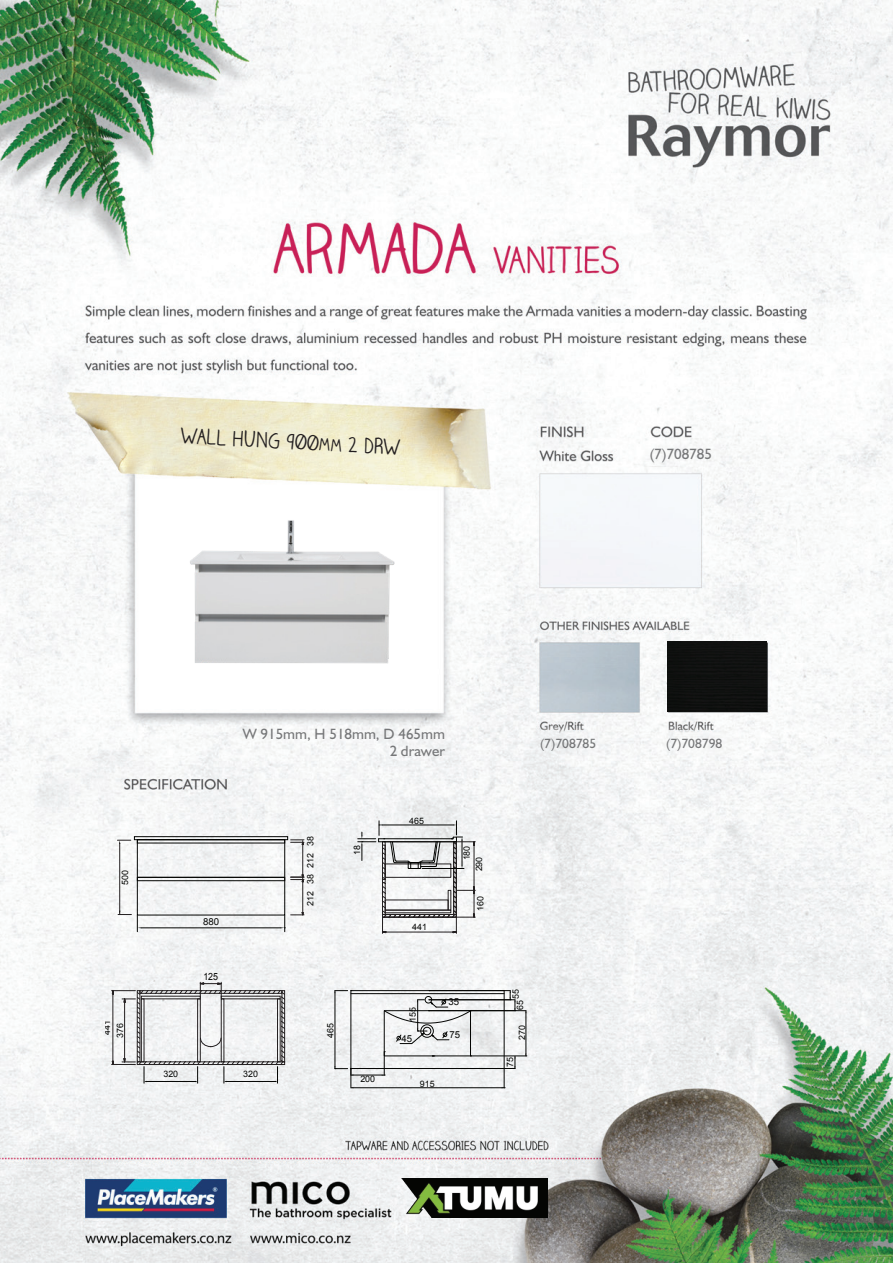
<style>
.page{position:relative;width:893px;height:1263px;background:#fff}
.page>*{position:absolute;margin:0;border:0;box-sizing:border-box;transform-origin:0 0}
.t1{font:21px "Claire Hand";color:#231f20}
.t2{font:15px/17.4px "Humanist 521 BT";color:#57585a;text-align:right}
.t3{font:13.5px "Humanist 521 BT";color:#57585a}
.t4{font:9.9px "Arial";color:#040503;scale:.9 1}
.t5{font:9.6px "Arial";color:#040503}
.t6{font:8.85px/12.3px "Arial";color:#040503}
.s1{font-size:16.5px}
</style>
<div class="page">
<img style="left:0;top:0;width:893px;height:1263px">
<div style="left:668px;top:642px;width:99px;height:69px;background:#101110"></div>
<img style="left:401px;top:1178px;width:146px;height:39px">
<img style="left:184px;top:503px;width:214px;height:182px">
<hr style="left:504px;top:991px;width:1px;height:77px;background:#040503">
<hr style="left:351px;top:990px;width:153px;height:1px;background:#040503">
<hr style="left:351px;top:993px;width:153px;height:1px;background:#040503">
<hr style="left:351px;top:991px;width:1px;height:77px;background:#040503">
<hr style="left:351px;top:1068px;width:153px;height:1px;background:#040503">
<div style="left:425px;top:996px;width:7px;height:7px;border:1px solid #040503;border-radius:50%"></div>
<hr style="left:351px;top:1087px;width:153px;height:1px;background:#040503">
<hr style="left:351px;top:1075px;width:33px;height:1px;background:#040503">
<hr style="left:471px;top:1010px;width:55px;height:1px;background:#040503">
<hr style="left:471px;top:1056px;width:55px;height:1px;background:#040503">
<hr style="left:460px;top:1068px;width:55px;height:1px;background:#040503">
<hr style="left:526px;top:1011px;width:1px;height:44px;background:#040503">
<hr style="left:335px;top:991px;width:1px;height:77px;background:#040503">
<hr style="left:429px;top:990px;width:81px;height:1px;background:#040503">
<hr style="left:429px;top:999px;width:86px;height:1px;background:#040503">
<svg style="left:502px;top:1069px;width:3px;height:20px"></svg>
<svg style="left:334px;top:1066px;width:19px;height:23px"></svg>
<svg style="left:334px;top:990px;width:18px;height:3px"></svg>
<svg style="left:382px;top:1051px;width:3px;height:25px"></svg>
<svg style="left:514px;top:1056px;width:2px;height:13px"></svg>
<svg style="left:510px;top:990px;width:6px;height:20px"></svg>
<svg style="left:384px;top:998px;width:87px;height:46px"></svg>
<div style="left:134px;top:836px;width:154px;height:4px;border:1px solid #040503"></div>
<div style="left:137px;top:839px;width:148px;height:76px;border:1px solid #040503"></div>
<div style="left:137px;top:839px;width:148px;height:4px;border:1px solid #040503"></div>
<div style="left:137px;top:877px;width:148px;height:4px;border:1px solid #040503"></div>
<hr style="left:137px;top:877px;width:148px;height:1px;background:#040503">
<hr style="left:142px;top:927px;width:138px;height:1px;background:#040503">
<svg style="left:137px;top:915px;width:5px;height:17px"></svg>
<svg style="left:280px;top:915px;width:5px;height:17px"></svg>
<hr style="left:119px;top:843px;width:1px;height:71px;background:#231f20">
<svg style="left:117px;top:840px;width:14px;height:4px"></svg>
<svg style="left:118px;top:911px;width:13px;height:4px"></svg>
<hr style="left:302px;top:881px;width:1px;height:31px;background:#231f20">
<svg style="left:291px;top:912px;width:13px;height:4px"></svg>
<hr style="left:302px;top:844px;width:1px;height:31px;background:#231f20">
<svg style="left:291px;top:839px;width:13px;height:7px"></svg>
<svg style="left:291px;top:875px;width:13px;height:8px"></svg>
<svg style="left:358px;top:821px;width:117px;height:112px"></svg>
<svg style="left:112px;top:982px;width:173px;height:101px"></svg>
<h1 class="t1" style="left:181px;top:422px;width:221px;rotate:3deg">WALL HUNG 900<span class="s1">mm</span> 2 DRW</h1>
<h2 class="t2" style="left:650px;top:445px;width:64px">(7)708785</h2>
<p class="t6" style="left:119px;top:885px;width:16px;rotate:-90deg">500</p>
<p class="t6" style="left:101px;top:1038px;width:19px;line-height:12.9px;text-align:center;rotate:-90deg">441<br>376</p>
<h2 class="t2" style="left:243px;top:725px;width:204px">W 915mm, H 518mm, D 465mm<br>2 drawer</h2>
<p class="t6" style="left:419px;top:752px;width:16px">465</p>
<h3 class="t3" style="left:540px;top:735px;width:58px">(7)708785</h3>
<h3 class="t3" style="left:666px;top:735px;width:58px">(7)708798</h3>
<p class="t5" style="left:203px;top:915px;width:18px">880</p>
<p class="t4" style="left:203px;top:970px;width:18px">125</p>
<p class="t6" style="left:163px;top:1068px;width:16px">320</p>
<p class="t6" style="left:243px;top:1068px;width:16px">320</p>
<p class="t6" style="left:304px;top:868px;width:33px;rotate:-90deg">212 38</p>
<p class="t6" style="left:304px;top:906px;width:33px;rotate:-90deg">212 38</p>
<p class="t6" style="left:351px;top:855px;width:11px;rotate:-90deg">18</p>
<p class="t6" style="left:409px;top:814px;width:16px">465</p>
<p class="t6" style="left:412px;top:921px;width:16px">441</p>
<p class="t6" style="left:461px;top:871px;width:27px;text-indent:11px;rotate:-90deg">180<br>290</p>
<p class="t6" style="left:474px;top:911px;width:16px;rotate:-90deg">160</p>
<p class="t6" style="left:407px;top:1022px;width:16px;rotate:-90deg">155</p>
<p class="t5" style="left:448px;top:996px;width:12px">35</p>
<p class="t6" style="left:510px;top:999px;width:11px;rotate:-90deg">55</p>
<p class="t6" style="left:514px;top:1010px;width:11px;rotate:-90deg">65</p>
<p class="t6" style="left:324px;top:1038px;width:16px;rotate:-90deg">465</p>
<p class="t6" style="left:516px;top:1039px;width:16px;rotate:-90deg">270</p>
<p class="t5" style="left:450px;top:1028px;width:12px">75</p>
<p class="t5" style="left:402px;top:1032px;width:12px">45</p>
<p class="t6" style="left:360px;top:1073px;width:16px">200</p>
<p class="t6" style="left:420px;top:1077px;width:16px">915</p>
<p class="t6" style="left:504px;top:1067px;width:11px;rotate:-90deg">75</p>
</div>
